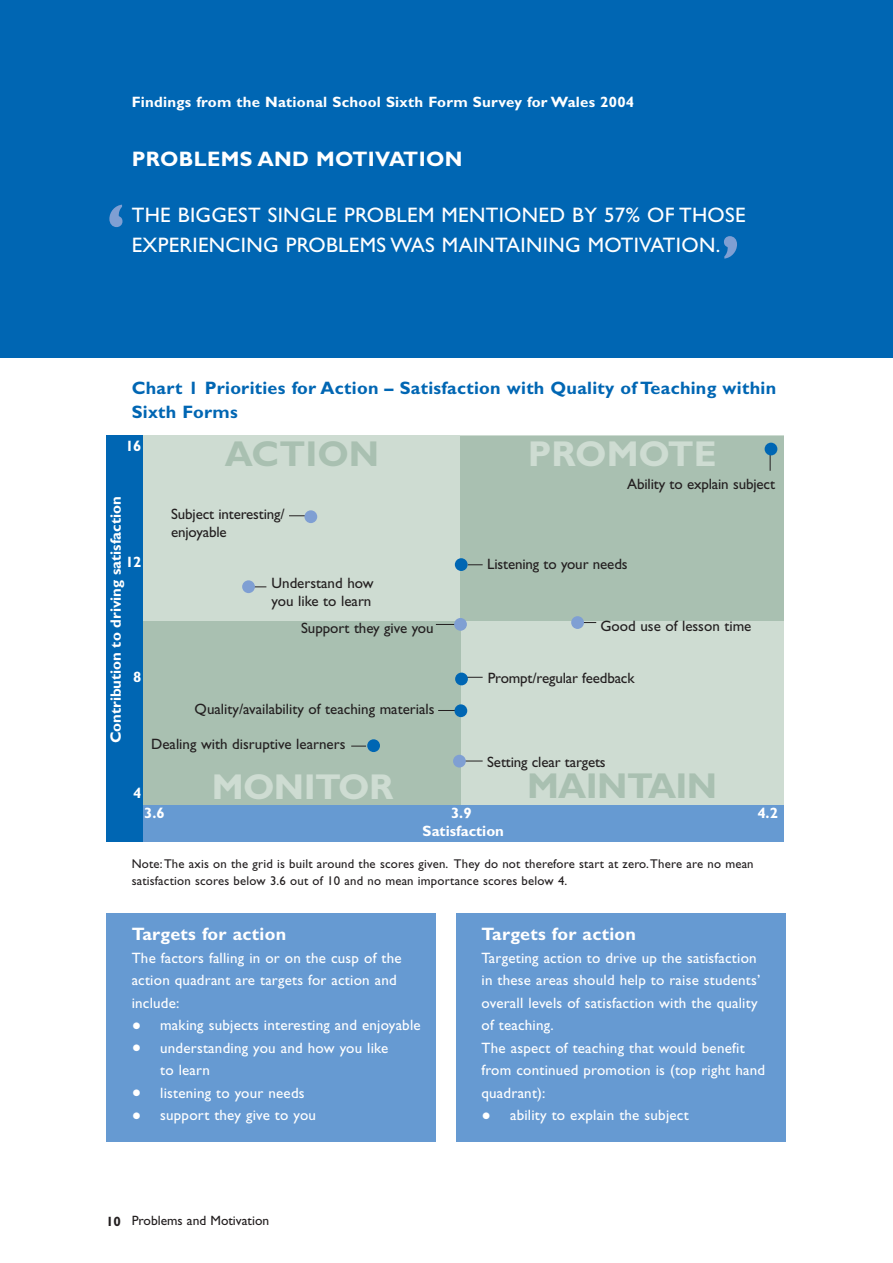
<style>
.page{position:relative;width:893px;height:1263px;background:#fff}
.page>*{position:absolute;margin:0;border:0;box-sizing:border-box;transform-origin:0 0}
.t1{font:700 72px "Gill Sans";color:#7f9fd3}
.t2{font:700 36px "Gill Sans";letter-spacing:-.015em;color:#cedcd2}
.t3{font:700 36px "Gill Sans";letter-spacing:-.015em;color:#a9c0b1}
.t4{font:21px/30px "Gill Sans";letter-spacing:.015em;color:#fff}
.t5{font:700 21px "Gill Sans";letter-spacing:.015em;color:#fff}
.t6{font:700 18px/24px "Gill Sans";letter-spacing:.015em;color:#0066b3}
.t7{font:700 18px "Gill Sans";letter-spacing:.015em;color:#fff}
.t8{font:15px/22.5px "Gill Sans";letter-spacing:.015em;color:#fff}
.t9{font:15px/18px "Gill Sans";letter-spacing:-.01em;color:#231f20}
.t10{font:700 15px "Gill Sans";color:#fff}
.t11{font:13.5px "Gill Sans";color:#231f20}
.t12{font:12.75px/16.5px "Gill Sans";letter-spacing:.015em;color:#231f20}
.s1{font-size:27px}
.s2{font-weight:700}
</style>
<div class="page">
<div style="left:142px;top:436px;width:641px;height:372px;background:#cedcd2"></div>
<div style="left:0;top:0;width:892px;height:358px;background:#0066b3"></div>
<div style="left:106px;top:913px;width:330px;height:229px;background:#669ad2"></div>
<div style="left:456px;top:913px;width:329px;height:229px;background:#669ad2"></div>
<div style="left:460px;top:436px;width:323px;height:185px;background:#a9c0b1"></div>
<div style="left:143px;top:621px;width:317px;height:184px;background:#a9c0b1"></div>
<div style="left:141px;top:805px;width:642px;height:37px;background:#669ad2"></div>
<div style="left:106px;top:436px;width:37px;height:406px;background:#0066b3"></div>
<svg style="left:436px;top:624px;width:18px;height:1px"></svg>
<div style="left:242px;top:580px;width:13px;height:13px;background:#7f9fd3;border-radius:50%"></div>
<svg style="left:468px;top:677px;width:14px;height:1px"></svg>
<svg style="left:584px;top:622px;width:12px;height:1px"></svg>
<div style="left:455px;top:673px;width:13px;height:12px;background:#0066b3;border-radius:50%"></div>
<svg style="left:438px;top:710px;width:16px;height:1px"></svg>
<div style="left:454px;top:618px;width:13px;height:13px;background:#7f9fd3;border-radius:50%"></div>
<svg style="left:289px;top:516px;width:15px;height:1px"></svg>
<div style="left:304px;top:510px;width:13px;height:13px;background:#7f9fd3;border-radius:50%"></div>
<svg style="left:769px;top:455px;width:1px;height:16px"></svg>
<div style="left:455px;top:558px;width:12px;height:13px;background:#0066b3;border-radius:50%"></div>
<svg style="left:468px;top:565px;width:14px;height:1px"></svg>
<div style="left:367px;top:739px;width:13px;height:13px;background:#0066b3;border-radius:50%"></div>
<svg style="left:351px;top:746px;width:15px;height:1px"></svg>
<svg style="left:466px;top:761px;width:16px;height:1px"></svg>
<div style="left:453px;top:755px;width:13px;height:13px;background:#7f9fd3;border-radius:50%"></div>
<div style="left:454px;top:704px;width:13px;height:13px;background:#0066b3;border-radius:50%"></div>
<div style="left:571px;top:616px;width:13px;height:13px;background:#7f9fd3;border-radius:50%"></div>
<div style="left:764px;top:443px;width:13px;height:12px;background:#0066b3;border-radius:50%"></div>
<p class="t10" style="left:132px;top:97px;width:504px">Findings from the National School Sixth Form Survey for Wales 2004</p>
<h3 class="t5" style="left:132px;top:152px;width:332px">PROBLEMS AND MOTIVATION</h3>
<h1 class="t1" style="left:106px;top:205px;width:21px">‘</h1>
<h3 class="t4" style="left:132px;top:202px;width:615px">THE BIGGEST SINGLE PROBLEM MENTIONED BY 57% OF THOSE<br>EXPERIENCING PROBLEMS WAS MAINTAINING MOTIVATION.</h3>
<h1 class="t1" style="left:740px;top:258px;width:21px;rotate:-180deg">‘</h1>
<p class="t6" style="left:132px;top:378px;width:646px">Chart 1 Priorities for Action – Satisfaction with Quality of Teaching within<br>Sixth Forms</p>
<p class="t10" style="left:125px;top:441px;width:17px">16</p>
<p class="t10" style="left:110px;top:743px;width:248px;rotate:-90deg">Contribution to driving satisfaction</p>
<p class="t10" style="left:125px;top:557px;width:17px">12</p>
<p class="t10" style="left:133px;top:672px;width:10px">8</p>
<p class="t10" style="left:133px;top:788px;width:10px">4</p>
<h2 class="t3" style="left:225px;top:442px;width:156px">ACTION</h2>
<h2 class="t2" style="left:527px;top:442px;width:190px">PROMOTE</h2>
<p class="t9" style="left:171px;top:507px;width:115px">Subject interesting/ enjoyable</p>
<p class="t9" style="left:271px;top:576px;width:104px">Understand how you like to learn</p>
<p class="t9" style="left:301px;top:621px;width:134px">Support they give you</p>
<p class="t9" style="left:195px;top:702px;width:241px">Quality/availability of teaching materials</p>
<p class="t9" style="left:151px;top:736px;width:196px">Dealing with disruptive learners</p>
<p class="t9" style="left:627px;top:476px;width:149px">Ability to explain subject</p>
<p class="t9" style="left:487px;top:556px;width:142px">Listening to your needs</p>
<p class="t9" style="left:600px;top:619px;width:152px">Good use of lesson time</p>
<p class="t9" style="left:488px;top:670px;width:148px">Prompt/regular feedback</p>
<p class="t9" style="left:487px;top:755px;width:120px">Setting clear targets</p>
<h2 class="t2" style="left:212px;top:775px;width:183px">MONITOR</h2>
<h2 class="t3" style="left:527px;top:774px;width:192px">MAINTAIN</h2>
<p class="t10" style="left:144px;top:808px;width:22px">3.6</p>
<p class="t10" style="left:451px;top:808px;width:22px">3.9</p>
<p class="t10" style="left:757px;top:808px;width:22px">4.2</p>
<p class="t10" style="left:422px;top:826px;width:83px">Satisfaction</p>
<p class="t12" style="left:132px;top:857px;width:623px">Note:The axis on the grid is built around the scores given. They do not therefore start at zero.There are no mean satisfaction scores below 3.6 out of 10 and no mean importance scores below 4.</p>
<p class="t7" style="left:132px;top:928px;width:156px">Targets for action</p>
<p class="t8" style="left:132px;top:948px;width:271px">The factors falling in or on the cusp of the action quadrant are targets for action and include:</p>
<p class="t8" style="left:132px;top:1016px;width:290px"><span class="s1">•</span> making subjects interesting and enjoyable</p>
<p class="t8" style="left:160px;top:1038px;width:230px;text-indent:-28px"><span class="s1">•</span> understanding you and how you like to learn</p>
<p class="t8" style="left:132px;top:1083px;width:174px"><span class="s1">•</span> listening to your needs</p>
<p class="t8" style="left:132px;top:1106px;width:186px"><span class="s1">•</span> support they give to you</p>
<p class="t11" style="left:106px;top:1216px;width:165px"><span class="s2">10</span> Problems and Motivation</p>
<p class="t7" style="left:481px;top:928px;width:156px">Targets for action</p>
<p class="t8" style="left:481px;top:948px;width:285px">Targeting action to drive up the satisfaction in these areas should help to raise students’ overall levels of satisfaction with the quality of teaching.<br>The aspect of teaching that would benefit from continued promotion is (top right hand quadrant):</p>
<p class="t8" style="left:481px;top:1106px;width:209px"><span class="s1">•</span> ability to explain the subject</p>
</div>
